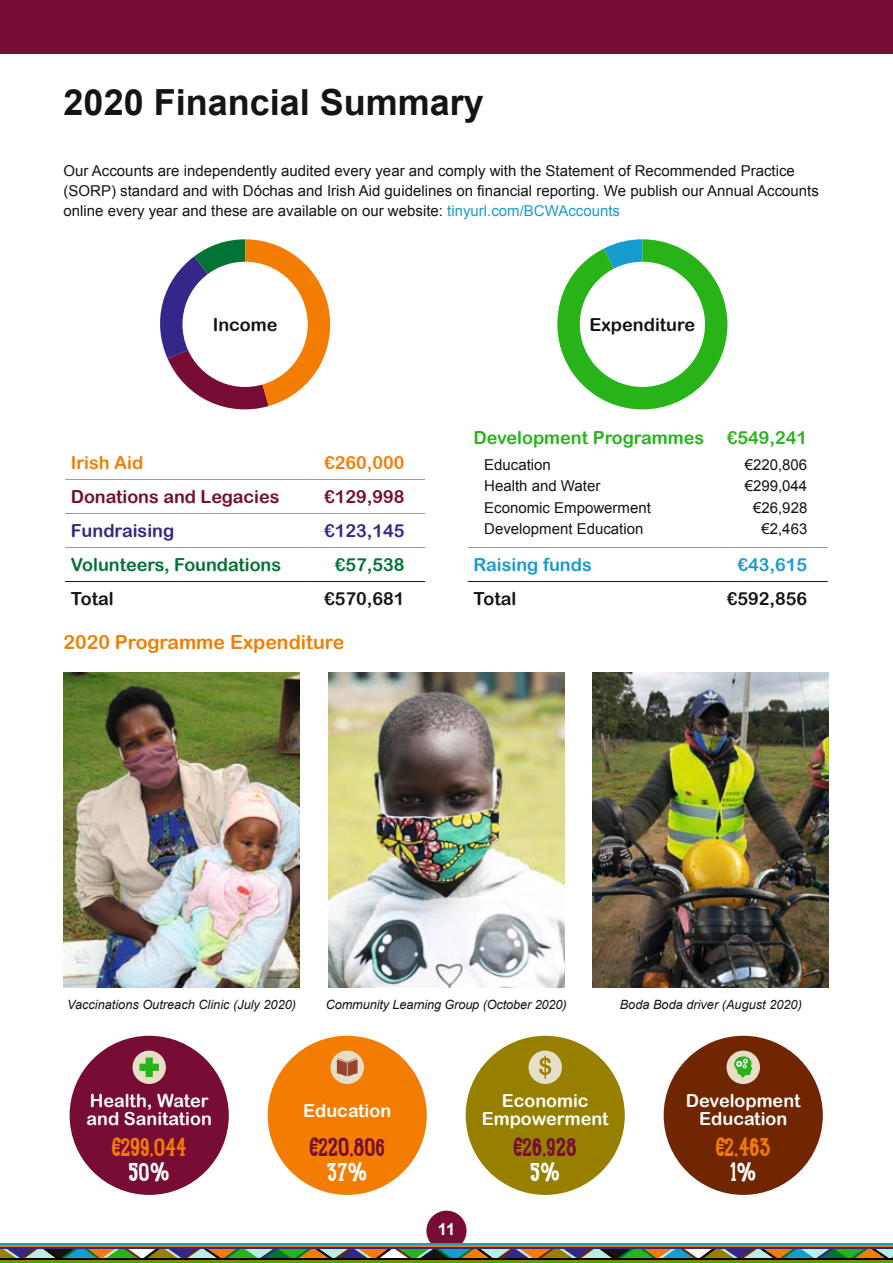
<style>
.page{position:relative;width:893px;height:1263px;background:#fff}
.page>*{position:absolute;margin:0;border:0;box-sizing:border-box;transform-origin:0 0}
.t1{font:700 36px "Arial";color:#131413}
.t2{font:700 25.5px "Lunch Box Slab";color:#770c34}
.t3{font:700 25.5px "Lunch Box Slab";color:#f27d02}
.t4{font:700 25.5px "Lunch Box Slab";color:#fff}
.t5{font:19.5px "Arial Rounded MT Bold";color:#f27d02}
.t6{font:18px/17.5px "Arial Rounded MT Bold";color:#fff;text-align:center}
.t7{font:18px "Arial Rounded MT Bold";color:#131413}
.t8{font:18px "Arial Rounded MT Bold";color:#007335}
.t9{font:18px "Arial Rounded MT Bold";color:#28b419}
.t10{font:18px "Arial Rounded MT Bold";color:#770c34}
.t11{font:18px "Arial Rounded MT Bold";color:#33278a}
.t12{font:18px "Arial Rounded MT Bold";color:#179ccf}
.t13{font:18px "Arial Rounded MT Bold";color:#f27d02}
.t14{font:700 16.5px "Arial";color:#fff}
.t15{font:15px/20.2px "Arial";color:#131413}
.t16{font:italic 12.75px "Arial";color:#131413}
.s1{color:#179ccf}
</style>
<div class="page">
<div style="left:426px;top:1211px;width:41px;height:40px;background:#770c34;border-radius:50%"></div>
<div style="left:0;top:0;width:893px;height:54px;background:#770c34"></div>
<svg style="left:0;top:1248px;width:893px;height:10px;background:#6f8166"></svg>
<hr style="left:0;top:1243px;width:893px;height:2px;background:#179ccf">
<hr style="left:0;top:1245px;width:893px;height:2px;background:#f27d02">
<hr style="left:0;top:1258px;width:893px;height:2px;background:#000">
<hr style="left:0;top:1260px;width:893px;height:2px;background:#977f00">
<hr style="left:0;top:1247px;width:893px;height:1px;background:#33278a">
<hr style="left:0;top:1262px;width:893px;height:1px;background:#28b419">
<svg style="left:557px;top:239px;width:170px;height:170px"></svg>
<div style="left:580px;top:262px;width:125px;height:125px;background:#fff;border-radius:50%"></div>
<svg style="left:160px;top:239px;width:170px;height:171px"></svg>
<div style="left:182px;top:262px;width:126px;height:125px;background:#fff;border-radius:50%"></div>
<hr style="left:65px;top:479px;width:241px;height:1px;background:#999">
<hr style="left:306px;top:479px;width:119px;height:1px;background:#999">
<hr style="left:65px;top:513px;width:241px;height:1px;background:#999">
<hr style="left:306px;top:513px;width:119px;height:1px;background:#999">
<hr style="left:65px;top:547px;width:241px;height:1px;background:#999">
<hr style="left:306px;top:547px;width:119px;height:1px;background:#999">
<hr style="left:65px;top:581px;width:241px;height:1px;background:#131413">
<hr style="left:306px;top:581px;width:119px;height:1px;background:#131413">
<hr style="left:468px;top:547px;width:244px;height:1px;background:#999">
<hr style="left:712px;top:547px;width:116px;height:1px;background:#999">
<hr style="left:468px;top:581px;width:244px;height:1px;background:#131413">
<hr style="left:712px;top:581px;width:116px;height:1px;background:#131413">
<div style="left:268px;top:1036px;width:159px;height:159px;background:#f27d02;border-radius:50%"></div>
<div style="left:330px;top:1050px;width:34px;height:34px;background:#e6dec7;border-radius:50%"></div>
<svg style="left:337px;top:1058px;width:21px;height:18px"></svg>
<div style="left:664px;top:1036px;width:159px;height:159px;background:#712602;border-radius:50%"></div>
<div style="left:726px;top:1050px;width:34px;height:34px;background:#e6dec7;border-radius:50%"></div>
<div style="left:70px;top:1036px;width:159px;height:159px;background:#770c34;border-radius:50%"></div>
<img style="left:64px;top:673px;width:236px;height:315px">
<img style="left:328px;top:673px;width:236px;height:314px">
<img style="left:593px;top:673px;width:236px;height:315px">
<div style="left:466px;top:1036px;width:159px;height:159px;background:#977f00;border-radius:50%"></div>
<div style="left:528px;top:1050px;width:34px;height:34px;background:#e6dec7;border-radius:50%"></div>
<svg style="left:539px;top:1055px;width:12px;height:24px"></svg>
<svg style="left:734px;top:1056px;width:18px;height:22px"></svg>
<div style="left:133px;top:1050px;width:33px;height:34px;background:#e6dec7;border-radius:50%"></div>
<svg style="left:139px;top:1057px;width:20px;height:20px"></svg>
<h1 class="t1" style="left:64px;top:78px;width:422px">2020 Financial Summary</h1>
<p class="t15" style="left:64px;top:160px;width:757px">Our Accounts are independently audited every year and comply with the Statement of Recommended Practice (SORP) standard and with Dóchas and Irish Aid guidelines on financial reporting. We publish our Annual Accounts online every year and these are available on our website: <span class="s1">tinyurl.com/BCWAccounts</span></p>
<p class="t7" style="left:213px;top:314px;width:66px">Income</p>
<p class="t13" style="left:71px;top:452px;width:74px">Irish Aid</p>
<p class="t13" style="left:324px;top:452px;width:82px">€260,000</p>
<p class="t10" style="left:71px;top:486px;width:210px">Donations and Legacies</p>
<p class="t10" style="left:324px;top:486px;width:82px">€129,998</p>
<p class="t11" style="left:71px;top:520px;width:105px">Fundraising</p>
<p class="t11" style="left:324px;top:520px;width:82px">€123,145</p>
<p class="t8" style="left:71px;top:554px;width:212px">Volunteers, Foundations</p>
<p class="t8" style="left:335px;top:554px;width:71px">€57,538</p>
<p class="t7" style="left:71px;top:588px;width:44px">Total</p>
<p class="t7" style="left:324px;top:588px;width:82px">€570,681</p>
<h3 class="t5" style="left:64px;top:631px;width:282px">2020 Programme Expenditure</h3>
<p class="t7" style="left:589px;top:314px;width:107px">Expenditure</p>
<p class="t9" style="left:473px;top:426px;width:232px">Development Programmes</p>
<p class="t9" style="left:727px;top:426px;width:82px">€549,241</p>
<p class="t15" style="left:484px;top:455px;width:68px">Education</p>
<p class="t15" style="left:745px;top:455px;width:64px">€220,806</p>
<p class="t15" style="left:484px;top:476px;width:118px">Health and Water</p>
<p class="t15" style="left:745px;top:476px;width:64px">€299,044</p>
<p class="t15" style="left:484px;top:497px;width:168px">Economic Empowerment</p>
<p class="t15" style="left:753px;top:497px;width:56px">€26,928</p>
<p class="t15" style="left:484px;top:519px;width:161px">Development Education</p>
<p class="t15" style="left:761px;top:519px;width:47px">€2,463</p>
<p class="t12" style="left:473px;top:554px;width:120px">Raising funds</p>
<p class="t12" style="left:737px;top:554px;width:71px">€43,615</p>
<p class="t7" style="left:473px;top:588px;width:44px">Total</p>
<p class="t7" style="left:727px;top:588px;width:82px">€592,856</p>
<p class="t16" style="left:67px;top:996px;width:231px">Vaccinations Outreach Clinic (July 2020)</p>
<p class="t16" style="left:326px;top:996px;width:243px">Community Learning Group (October 2020)</p>
<p class="t16" style="left:620px;top:996px;width:184px">Boda Boda driver (August 2020)</p>
<p class="t6" style="left:87px;top:1092px;width:127px;text-align:left">Health, Water and Sanitation</p>
<h2 class="t3" style="left:112px;top:1127px;width:76px">€299,044</h2>
<h2 class="t4" style="left:129px;top:1153px;width:42px">50%</h2>
<p class="t6" style="left:303px;top:1101px;width:90px">Education</p>
<h2 class="t2" style="left:310px;top:1127px;width:77px">€220,806</h2>
<h2 class="t4" style="left:327px;top:1153px;width:42px">37%</h2>
<p class="t14" style="left:438px;top:1218px;width:19px">11</p>
<p class="t6" style="left:482px;top:1092px;width:128px">Economic<br>Empowerment</p>
<h2 class="t2" style="left:514px;top:1127px;width:65px">€26,928</h2>
<h2 class="t4" style="left:530px;top:1153px;width:31px">5%</h2>
<p class="t6" style="left:686px;top:1092px;width:116px">Development<br>Education</p>
<h2 class="t3" style="left:716px;top:1127px;width:56px">€2,463</h2>
<h2 class="t4" style="left:730px;top:1153px;width:28px">1%</h2>
</div>
